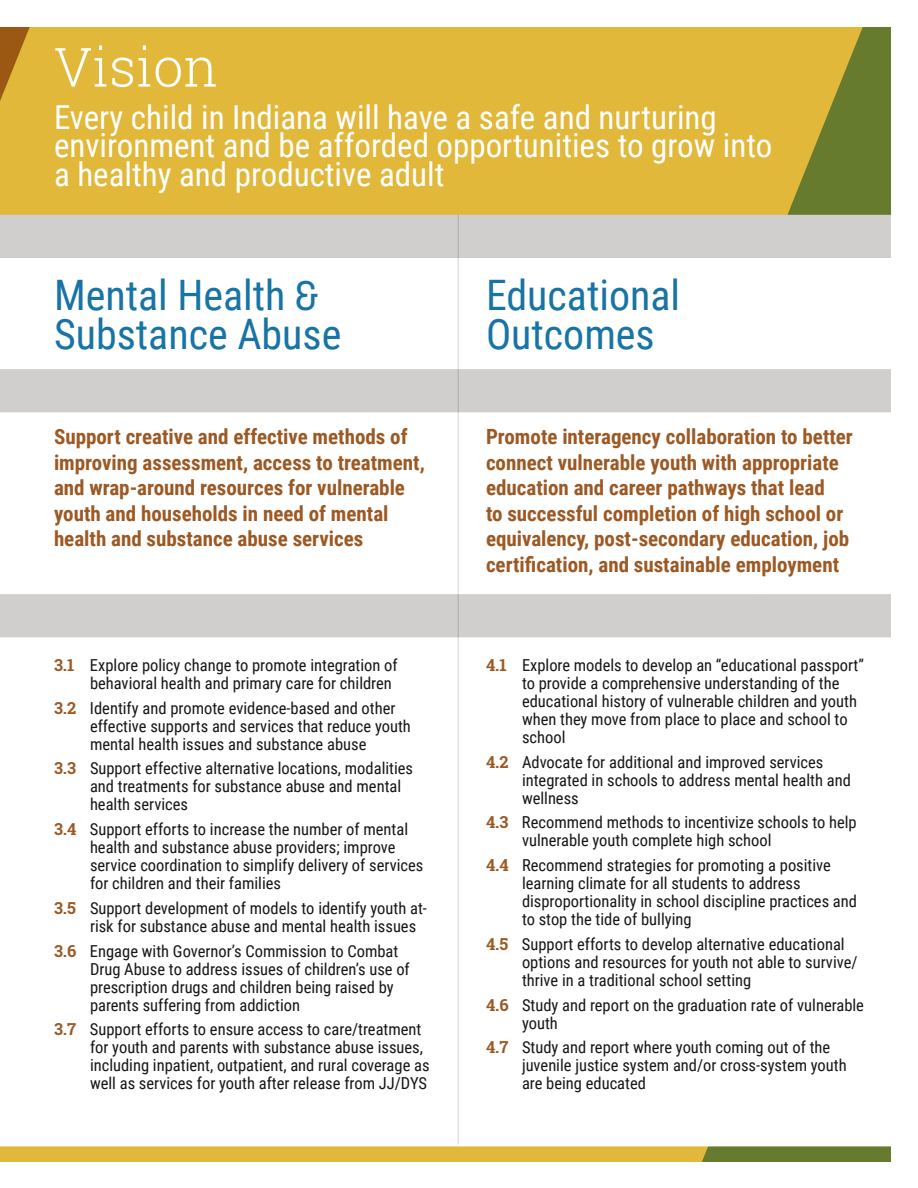
<style>
.page{position:relative;width:918px;height:1188px;background:#fff}
.page>*{position:absolute;margin:0;border:0;box-sizing:border-box;transform-origin:0 0}
.Strategic_Plan_Headi{font:300 54px "Roboto Slab";color:#fff}
.Strategic_Priority{font:42px/39px "Roboto Condensed";color:#1774a5}
.Strategic_Plan_Subhe{font:33px/28.5px "Roboto Condensed";color:#fff}
.Strategic_Goal{font:700 21px/25.5px "Roboto Condensed";color:#9c5924}
.Strategic_Objective{font:16.5px/18px "Roboto Condensed";color:#171516}
.s1{font-family:"Archivo Narrow"}
.s2{font-family:"Roboto Slab";font-weight:700;color:#9c5924}
</style>
<div class="page">
<hr style="left:458px;top:215px;width:1px;height:929px;background:#e5e1e1">
<div style="left:0;top:369px;width:891px;height:43px;background:#d1cfce"></div>
<div style="left:0;top:594px;width:891px;height:43px;background:#d1cfce"></div>
<svg style="left:0;top:27px;width:891px;height:231px;background:#d6b854"></svg>
<svg style="left:0;top:1146px;width:891px;height:16px;background:#c8ad3c"></svg>
<p class="Strategic_Plan_Headi" style="left:54px;top:30px;width:166px">Vision</p>
<p class="Strategic_Plan_Subhe" style="left:54px;top:101px;width:720px">Every child in Indiana will have a safe and nurturing environment and be afforded opportunities to grow into a healthy and productive adult</p>
<p class="Strategic_Priority" style="left:54px;top:274px;width:289px">Mental Health <span class="s1">&amp;<br></span>Substance Abuse</p>
<p class="Strategic_Priority" style="left:486px;top:274px;width:196px">Educational<br>Outcomes</p>
<p class="Strategic_Goal" style="left:54px;top:423px;width:372px">Support creative and effective methods of improving assessment, access to treatment, and wrap-around resources for vulnerable youth and households in need of mental health and substance abuse services</p>
<p class="Strategic_Goal" style="left:486px;top:423px;width:368px">Promote interagency collaboration to better connect vulnerable youth with appropriate education and career pathways that lead<br>to successful completion of high school or equivalency, post-secondary education, job certification, and sustainable employment</p>
<p class="Strategic_Objective" style="left:90px;top:656px;width:309px;text-indent:-36px"><span class="s2">3.1</span> Explore policy change to promote integration of behavioral health and primary care for children</p>
<p class="Strategic_Objective" style="left:90px;top:698px;width:322px;text-indent:-36px"><span class="s2">3.2</span> Identify and promote evidence-based and other effective supports and services that reduce youth mental health issues and substance abuse</p>
<p class="Strategic_Objective" style="left:90px;top:759px;width:325px;text-indent:-36px"><span class="s2">3.3</span> Support effective alternative locations, modalities and treatments for substance abuse and mental health services</p>
<p class="Strategic_Objective" style="left:90px;top:820px;width:335px;text-indent:-36px"><span class="s2">3.4</span> Support efforts to increase the number of mental health and substance abuse providers; improve service coordination to simplify delivery of services for children and their families</p>
<p class="Strategic_Objective" style="left:90px;top:899px;width:339px;text-indent:-36px"><span class="s2">3.5</span> Support development of models to identify youth at&shy;risk for substance abuse and mental health issues</p>
<p class="Strategic_Objective" style="left:90px;top:941px;width:321px;text-indent:-36px"><span class="s2">3.6</span> Engage with Governor’s Commission to Combat Drug Abuse to address issues of children’s use of prescription drugs and children being raised by parents suffering from addiction</p>
<p class="Strategic_Objective" style="left:90px;top:1020px;width:341px;text-indent:-36px"><span class="s2">3.7</span> Support efforts to ensure access to care/treatment for youth and parents with substance abuse issues, including inpatient, outpatient, and rural coverage as well as services for youth after release from JJ/DYS</p>
<p class="Strategic_Objective" style="left:522px;top:656px;width:343px;text-indent:-36px"><span class="s2">4.1</span> Explore models to develop an “educational passport” to provide a comprehensive understanding of the educational history of vulnerable children and youth when they move from place to place and school to school</p>
<p class="Strategic_Objective" style="left:522px;top:752px;width:330px;text-indent:-36px"><span class="s2">4.2</span> Advocate for additional and improved services integrated in schools to address mental health and wellness</p>
<p class="Strategic_Objective" style="left:522px;top:813px;width:336px;text-indent:-36px"><span class="s2">4.3</span> Recommend methods to incentivize schools to help vulnerable youth complete high school</p>
<p class="Strategic_Objective" style="left:522px;top:856px;width:337px;text-indent:-36px"><span class="s2">4.4</span> Recommend strategies for promoting a positive learning climate for all students to address disproportionality in school discipline practices and to stop the tide of bullying</p>
<p class="Strategic_Objective" style="left:522px;top:935px;width:337px;text-indent:-36px"><span class="s2">4.5</span> Support efforts to develop alternative educational options and resources for youth not able to survive/ thrive in a traditional school setting</p>
<p class="Strategic_Objective" style="left:522px;top:995px;width:343px;text-indent:-36px"><span class="s2">4.6</span> Study and report on the graduation rate of vulnerable youth</p>
<p class="Strategic_Objective" style="left:522px;top:1038px;width:326px;text-indent:-36px"><span class="s2">4.7</span> Study and report where youth coming out of the juvenile justice system and/or cross-system youth are being educated</p>
</div>
